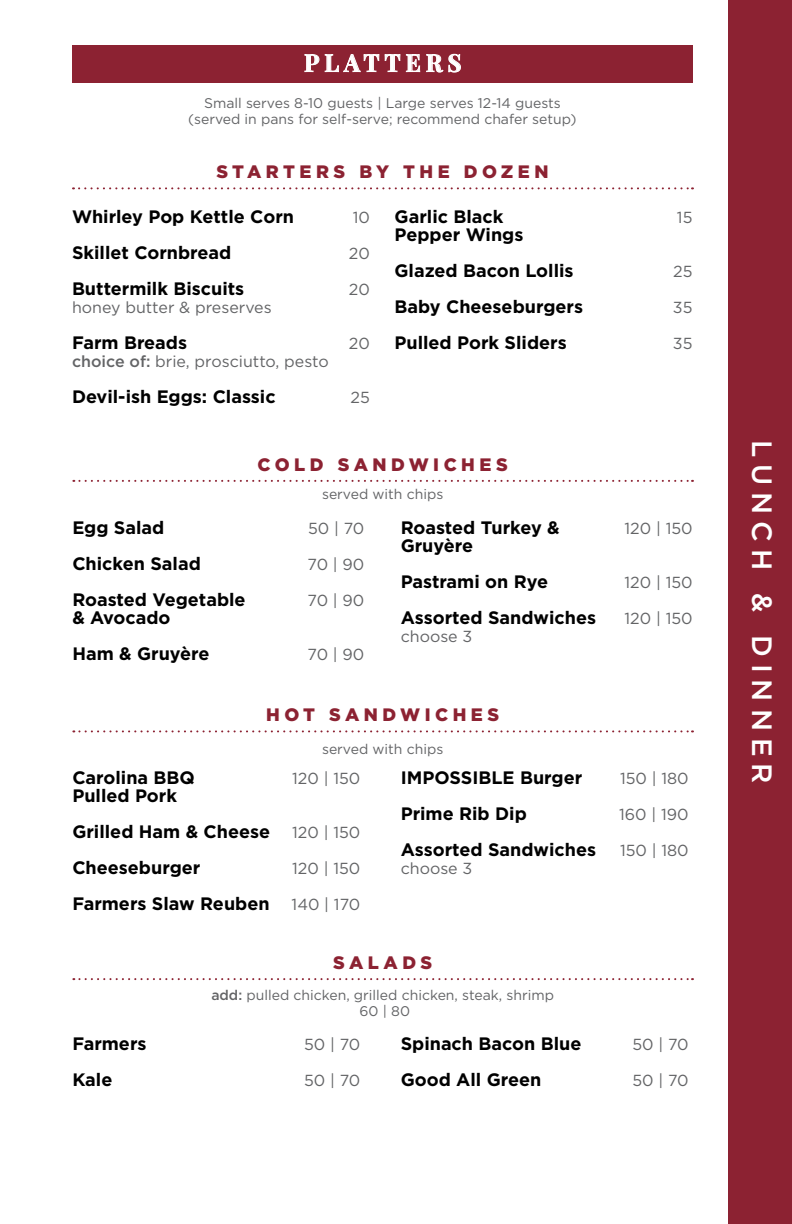
<style>
.page{position:relative;width:792px;height:1224px;background:#fff}
.page>*{position:absolute;margin:0;border:0;box-sizing:border-box;transform-origin:0 0}
.t1{font:500 28px "Gotham";letter-spacing:.25em;color:#fff}
.t2{font:700 24px "Playfair Display SC";letter-spacing:.21em;color:#fff}
.t3{font:700 18px/36px "Gotham";color:#000}
.t4{font:900 18px "Gotham";letter-spacing:.25em;color:#8c2232}
.t5{font:16px "Gotham";color:#636466}
.t6{font:14px/16px "Gotham";color:#636466;text-align:center}
.s1{font-weight:500}
.s2{font-weight:400;font-size:16px;color:#636466}
</style>
<div class="page">
<div style="left:729px;top:0;width:63px;height:1224px;background:#8c2232"></div>
<svg style="left:73px;top:187px;width:620px;height:2px"></svg>
<svg style="left:73px;top:480px;width:620px;height:2px"></svg>
<svg style="left:73px;top:730px;width:620px;height:2px"></svg>
<svg style="left:73px;top:978px;width:620px;height:2px"></svg>
<div style="left:72px;top:45px;width:621px;height:37px;background:#8c2232"></div>
<svg style="left:304px;top:54px;width:116px;height:18px"></svg>
<svg style="left:426px;top:54px;width:35px;height:19px"></svg>
<h2 class="t2" style="left:304px;top:48px;width:159px">PLATTERS</h2>
<p class="t6" style="left:188px;top:95px;width:390px">Small serves 8-10 guests | Large serves 12-14 guests (served in pans for self-serve; recommend chafer setup)</p>
<p class="t4" style="left:216px;top:160px;width:334px">STARTERS BY THE DOZEN</p>
<p class="t3" style="left:72px;top:199px;width:224px">Whirley Pop Kettle Corn</p>
<p class="t5" style="left:353px;top:209px;width:19px">10</p>
<p class="t3" style="left:72px;top:235px;width:161px">Skillet Cornbread</p>
<p class="t5" style="left:349px;top:245px;width:23px">20</p>
<p class="t3" style="left:72px;top:271px;width:174px">Buttermilk Biscuits</p>
<p class="t5" style="left:349px;top:281px;width:23px">20</p>
<p class="t5" style="left:72px;top:299px;width:201px">honey butter &amp; preserves</p>
<p class="t3" style="left:72px;top:325px;width:117px">Farm Breads</p>
<p class="t5" style="left:349px;top:335px;width:23px">20</p>
<p class="t5" style="left:72px;top:353px;width:258px"><span class="s1">choice of:</span> brie, prosciutto, pesto</p>
<p class="t3" style="left:72px;top:379px;width:205px">Devil-ish Eggs: Classic</p>
<p class="t5" style="left:351px;top:389px;width:21px">25</p>
<p class="t3" style="left:394px;top:199px;width:111px">Garlic Black</p>
<p class="t5" style="left:677px;top:209px;width:17px">15</p>
<p class="t3" style="left:394px;top:217px;width:181px">Pepper Wings<br>Glazed Bacon Lollis</p>
<p class="t5" style="left:673px;top:263px;width:21px">25</p>
<p class="t3" style="left:394px;top:289px;width:190px">Baby Cheeseburgers</p>
<p class="t5" style="left:673px;top:299px;width:21px">35</p>
<p class="t3" style="left:394px;top:325px;width:174px">Pulled Pork Sliders</p>
<p class="t5" style="left:673px;top:335px;width:21px">35</p>
<p class="t4" style="left:258px;top:452px;width:252px">COLD SANDWICHES</p>
<p class="t6" style="left:322px;top:486px;width:123px">served with chips</p>
<p class="t3" style="left:72px;top:509px;width:93px">Egg Salad</p>
<p class="t5" style="left:308px;top:519px;width:58px">50 | 70</p>
<p class="t3" style="left:72px;top:545px;width:130px">Chicken Salad</p>
<p class="t5" style="left:307px;top:555px;width:58px">70 | 90</p>
<p class="t3" style="left:72px;top:581px;width:175px">Roasted Vegetable</p>
<p class="t5" style="left:307px;top:591px;width:58px">70 | 90</p>
<p class="t3" style="left:72px;top:599px;width:139px">&amp; Avocado<br>Ham &amp; Gruyère</p>
<p class="t5" style="left:307px;top:645px;width:58px">70 | 90</p>
<p class="t3" style="left:401px;top:509px;width:161px">Roasted Turkey &amp;</p>
<p class="t5" style="left:625px;top:519px;width:70px">120 | 150</p>
<p class="t3" style="left:401px;top:527px;width:149px">Gruyère<br>Pastrami on Rye</p>
<p class="t5" style="left:625px;top:573px;width:70px">120 | 150</p>
<p class="t3" style="left:401px;top:599px;width:197px">Assorted Sandwiches</p>
<p class="t5" style="left:625px;top:609px;width:70px">120 | 150</p>
<p class="t5" style="left:401px;top:627px;width:73px">choose 3</p>
<p class="t4" style="left:266px;top:703px;width:235px">HOT SANDWICHES</p>
<p class="t6" style="left:322px;top:741px;width:123px">served with chips</p>
<p class="t3" style="left:72px;top:760px;width:124px">Carolina BBQ</p>
<p class="t5" style="left:292px;top:770px;width:70px">120 | 150</p>
<p class="t3" style="left:72px;top:778px;width:290px">Pulled Pork<br>Grilled Ham &amp; Cheese <span class="s2">120 | 150<br></span>Cheeseburger</p>
<p class="t5" style="left:292px;top:860px;width:70px">120 | 150</p>
<p class="t3" style="left:72px;top:886px;width:289px">Farmers Slaw Reuben <span class="s2">140 | 170</span></p>
<p class="t3" style="left:401px;top:760px;width:183px">IMPOSSIBLE Burger</p>
<p class="t5" style="left:620px;top:770px;width:70px">150 | 180</p>
<p class="t3" style="left:401px;top:796px;width:128px">Prime Rib Dip</p>
<p class="t5" style="left:619px;top:806px;width:71px">160 | 190</p>
<p class="t3" style="left:401px;top:832px;width:197px">Assorted Sandwiches</p>
<p class="t5" style="left:620px;top:842px;width:70px">150 | 180</p>
<p class="t5" style="left:401px;top:860px;width:73px">choose 3</p>
<p class="t4" style="left:333px;top:950px;width:101px">SALADS</p>
<p class="t6" style="left:211px;top:987px;width:344px"><span class="s1">add:</span> pulled chicken, grilled chicken, steak, shrimp<br>60 | 80</p>
<p class="t3" style="left:72px;top:1026px;width:76px">Farmers</p>
<p class="t5" style="left:304px;top:1036px;width:58px">50 | 70</p>
<p class="t3" style="left:72px;top:1062px;width:42px">Kale</p>
<p class="t5" style="left:304px;top:1072px;width:58px">50 | 70</p>
<p class="t3" style="left:401px;top:1026px;width:182px">Spinach Bacon Blue</p>
<p class="t5" style="left:632px;top:1036px;width:58px">50 | 70</p>
<p class="t3" style="left:401px;top:1062px;width:142px">Good All Green</p>
<p class="t5" style="left:632px;top:1072px;width:58px">50 | 70</p>
<h1 class="t1" style="left:781px;top:440px;width:345px;rotate:90deg">LUNCH &amp; DINNER</h1>
</div>
